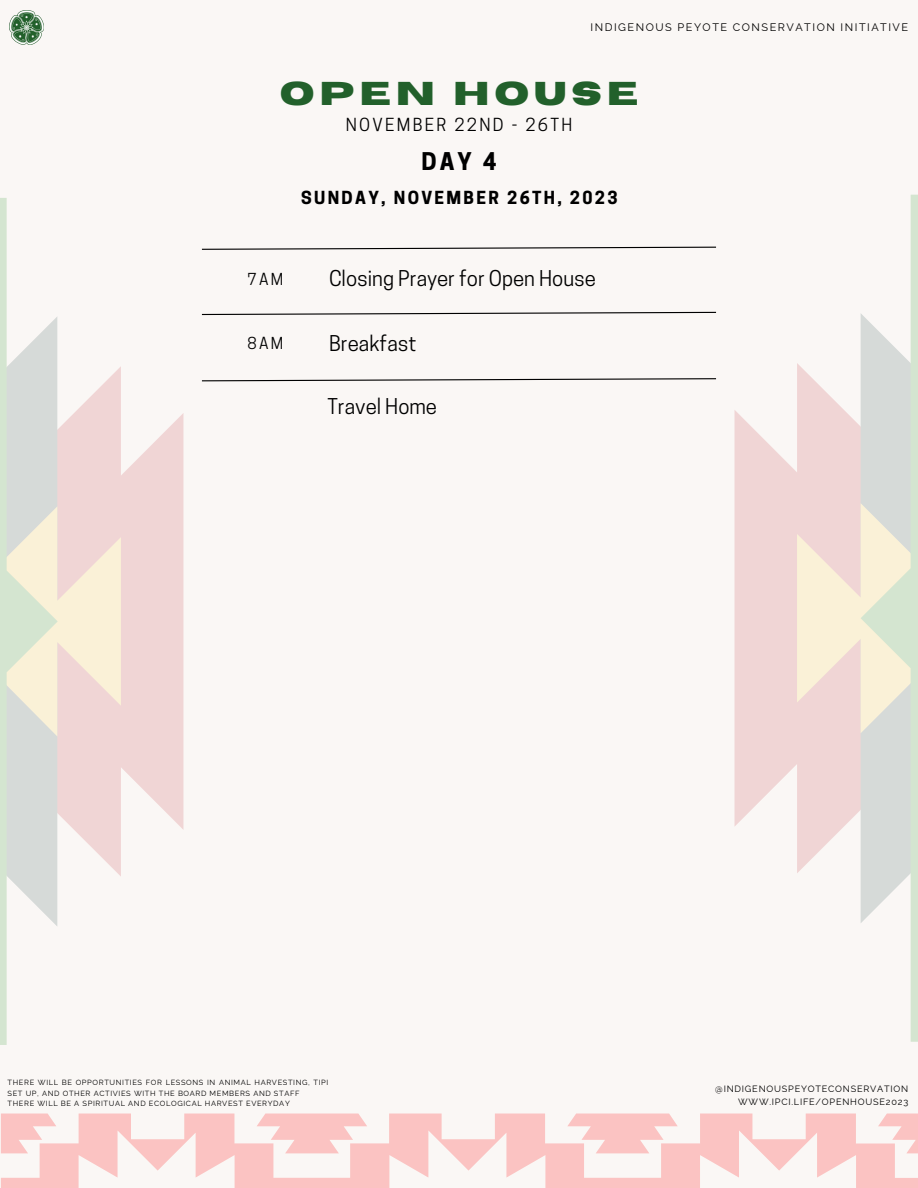
<style>
.page{position:relative;width:918px;height:1188px;background:#faf7f5}
.page>*{position:absolute;margin:0;border:0;box-sizing:border-box;transform-origin:0 0}
.t1{font:700 32.85px "Horizon";letter-spacing:.145em;color:#22602b}
.t2{font:700 22.95px "Cooper Hewitt";color:#000}
.t3{font:20.4px "Cooper Hewitt";color:#000}
.t4{font:700 16.95px "Cooper Hewitt";letter-spacing:.135em;color:#000}
.t5{font:16.95px "Cooper Hewitt";letter-spacing:.135em;color:#000}
.t6{font:15.45px "Cooper Hewitt";letter-spacing:.135em;color:#000}
.t7{font:10.95px "Raleway";letter-spacing:.135em;color:#000}
.t8{font:9.15px "Raleway";letter-spacing:.085em;color:#000}
.t9{font:7.5px/10.6px "Raleway";letter-spacing:.085em;color:#000}
</style>
<div class="page">
<svg style="left:201px;top:246px;width:516px;height:4px"></svg>
<svg style="left:201px;top:378px;width:516px;height:4px"></svg>
<svg style="left:201px;top:311px;width:516px;height:5px"></svg>
<img style="left:10px;top:11px;width:34px;height:33px">
<svg style="left:121px;top:414px;width:62px;height:415px;fill:#f0d5d5"></svg>
<svg style="left:58px;top:366px;width:63px;height:510px"></svg>
<svg style="left:0;top:198px;width:58px;height:847px"></svg>
<svg style="left:734px;top:410px;width:63px;height:416px;fill:#f0d5d5"></svg>
<svg style="left:797px;top:314px;width:64px;height:609px"></svg>
<svg style="left:861px;top:195px;width:57px;height:847px"></svg>
<svg style="left:1px;top:1113px;width:917px;height:75px;fill:#fbc3c2"></svg>
<p class="t7" style="left:591px;top:21px;width:319px">INDIGENOUS PEYOTE CONSERVATION INITIATIVE</p>
<p class="t1" style="left:280px;top:77px;width:360px">OPEN HOUSE</p>
<p class="t5" style="left:346px;top:118px;width:228px">NOVEMBER 22ND - 26TH</p>
<p class="t2" style="left:421px;top:153px;width:77px">DAY 4</p>
<p class="t4" style="left:301px;top:191px;width:318px">SUNDAY, NOVEMBER 26TH, 2023</p>
<p class="t6" style="left:248px;top:273px;width:37px">7AM</p>
<p class="t6" style="left:248px;top:338px;width:37px">8AM</p>
<p class="t3" style="left:329px;top:271px;width:268px">Closing Prayer for Open House</p>
<p class="t3" style="left:329px;top:336px;width:89px">Breakfast</p>
<p class="t3" style="left:327px;top:399px;width:111px">Travel Home</p>
<p class="t9" style="left:8px;top:1077px;width:322px">THERE WILL BE OPPORTUNITIES FOR LESSONS IN ANIMAL HARVESTING, TIPI<br>SET UP, AND OTHER ACTIVIES WITH THE BOARD MEMBERS AND STAFF</p>
<p class="t9" style="left:8px;top:1098px;width:284px">THERE WILL BE A SPIRITUAL AND ECOLOGICAL HARVEST EVERYDAY</p>
<p class="t8" style="left:715px;top:1084px;width:194px">@INDIGENOUSPEYOTECONSERVATION</p>
<p class="t8" style="left:738px;top:1097px;width:171px">WWW.IPCI.LIFE/OPENHOUSE2023</p>
</div>
